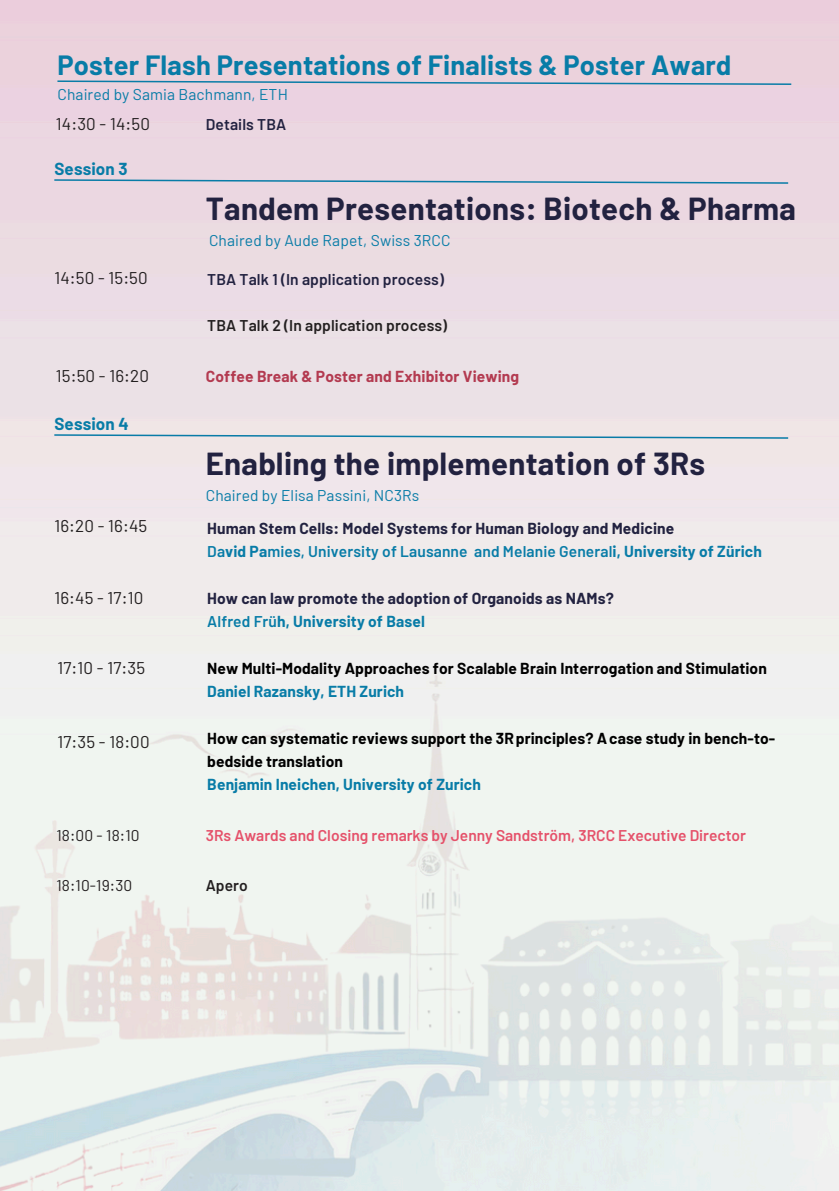
<style>
.page{position:relative;width:839px;height:1191px;background:#fff}
.page>*{position:absolute;margin:0;border:0;box-sizing:border-box;transform-origin:0 0}
.t1{font:700 31.2px "Barlow";letter-spacing:.01em;color:#222240}
.t2{font:700 27.2px "Barlow";letter-spacing:.01em;color:#087ca7}
.t3{font:17px "Barlow";letter-spacing:.01em;color:#231f20}
.t4{font:700 17px "Barlow";letter-spacing:.01em;color:#087ca7}
.t5{font:700 15.6px/23.4px "Barlow";letter-spacing:.005em;color:#000}
.t6{font:700 15.6px/23.4px "Barlow";letter-spacing:.005em;color:#222240}
.t7{font:15.6px "Barlow";letter-spacing:.01em;color:#087ca7}
.t8{font:600 15.6px "Barlow";color:#e5516a}
.t9{font:600 15.6px "Barlow";letter-spacing:.005em;color:#222240}
.t10{font:700 15.6px "Barlow";letter-spacing:.01em;color:#b33a50}
.t11{font:600 15.6px "Barlow";letter-spacing:.005em;color:#231f20}
.t12{font:15.6px "Barlow";letter-spacing:.01em;color:#231f20}
.s1{font-weight:600;color:#087ca7}
.s2{color:#087ca7}
</style>
<div class="page">
<img style="left:0;top:0;width:838px;height:1190px">
<svg style="left:53px;top:179px;width:736px;height:6px;background:#b1c0d2"></svg>
<svg style="left:53px;top:434px;width:736px;height:6px;background:#b5cad6"></svg>
<svg style="left:56px;top:80px;width:736px;height:6px;background:#b1bccf"></svg>
<p class="t2" style="left:57px;top:48px;width:675px">Poster Flash Presentations of Finalists &amp; Poster Award</p>
<p class="t7" style="left:57px;top:84px;width:232px">Chaired by Samia Bachmann, ETH</p>
<h3 class="t3" style="left:56px;top:113px;width:96px">14:30 - 14:50</h3>
<h3 class="t9" style="left:206px;top:115px;width:82px">Details TBA</h3>
<p class="t4" style="left:54px;top:158px;width:75px">Session 3</p>
<h3 class="t3" style="left:54px;top:267px;width:95px">14:50 - 15:50</h3>
<p class="t1" style="left:206px;top:189px;width:591px">Tandem Presentations: Biotech &amp; Pharma</p>
<p class="t7" style="left:209px;top:231px;width:243px">Chaired by Aude Rapet, Swiss 3RCC</p>
<h1 class="t9" style="left:207px;top:269px;width:238px">TBA Talk 1 (In application process)</h1>
<p class="t11" style="left:207px;top:316px;width:241px">TBA Talk 2 (In application process)</p>
<p class="t3" style="left:56px;top:365px;width:95px">15:50 - 16:20</p>
<p class="t10" style="left:206px;top:366px;width:315px">Coffee Break &amp; Poster and Exhibitor Viewing</p>
<p class="t4" style="left:54px;top:413px;width:76px">Session 4</p>
<h3 class="t3" style="left:54px;top:515px;width:94px">16:20 - 16:45</h3>
<p class="t3" style="left:54px;top:587px;width:90px">16:45 - 17:10</p>
<h3 class="t3" style="left:57px;top:657px;width:89px">17:10 - 17:35</h3>
<h3 class="t3" style="left:57px;top:731px;width:94px">17:35 - 18:00</h3>
<p class="t12" style="left:56px;top:825px;width:85px">18:00 - 18:10</p>
<h2 class="t12" style="left:56px;top:875px;width:77px">18:10-19:30</h2>
<h1 class="t1" style="left:206px;top:444px;width:501px">Enabling the implementation of 3Rs</h1>
<h1 class="t7" style="left:206px;top:486px;width:215px">Chaired by Elisa Passini, NC3Rs</h1>
<p class="t6" style="left:207px;top:516px;width:556px">Human Stem Cells: Model Systems for Human Biology and Medicine<br><span class="s1">Da</span><span class="s2">vid Pa</span><span class="s1">mies, University of Lausanne and Melanie General</span><span class="s2">i, University of Zürich</span></p>
<h3 class="t6" style="left:207px;top:586px;width:408px">How can law promote the adoption of Organoids as NAMs?<br><span class="s1">Alfred Frü</span><span class="s2">h, University of Basel</span></h3>
<h3 class="t5" style="left:207px;top:656px;width:561px">New Multi-Modality Approaches for Scalable Brain Interrogation and Stimulation<br><span class="s2">Daniel Razansky, ETH Zurich</span></h3>
<p class="t5" style="left:207px;top:726px;width:569px">How can systematic reviews support the 3Rprinciples? Acase study in bench-to&shy;bedside translation<br><span class="s2">Benjamin Ineichen, University of Zurich</span></p>
<p class="t8" style="left:206px;top:825px;width:542px">3Rs Awards and Closing remarks by Jenny Sandström, 3RCC Executive Director</p>
<p class="t11" style="left:206px;top:876px;width:44px">Apero</p>
</div>
